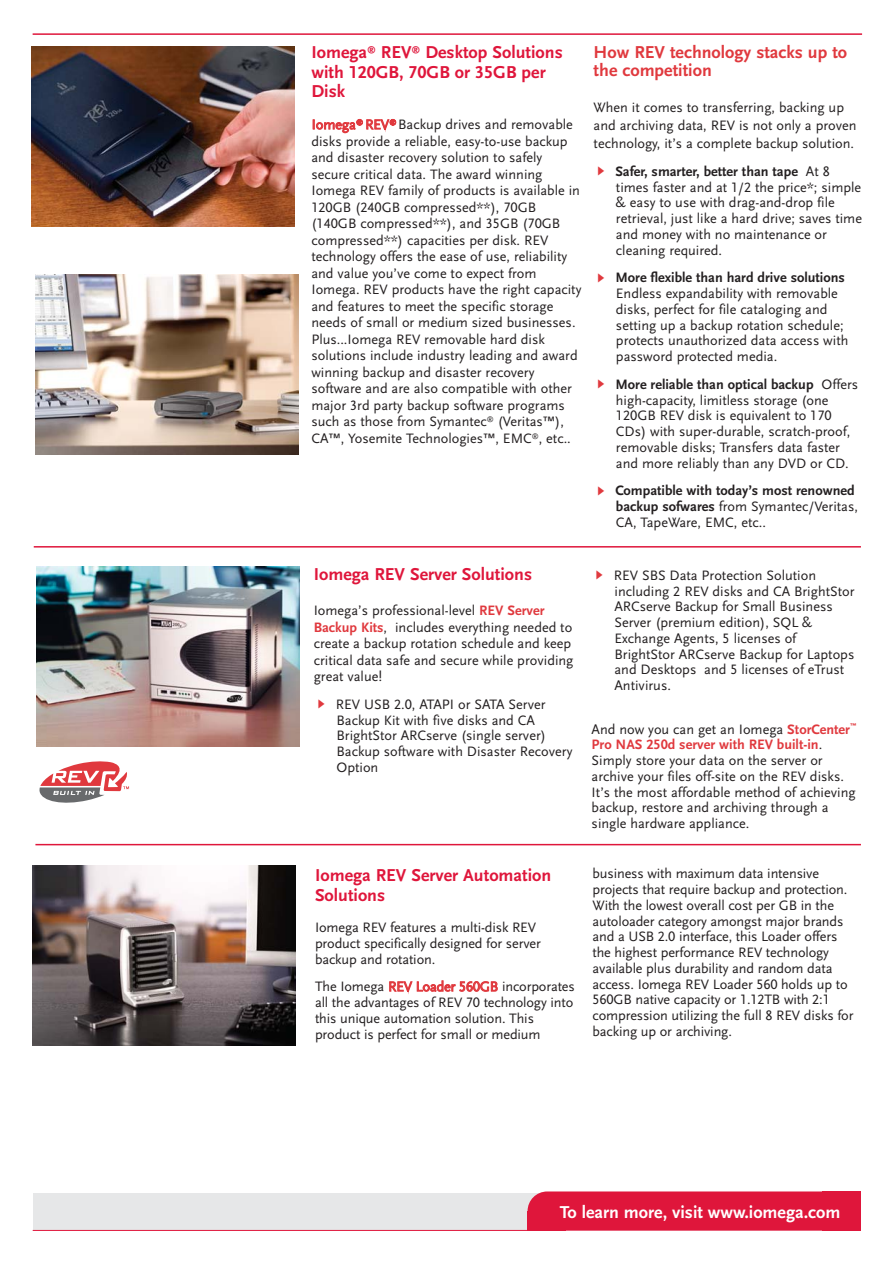
<style>
.page{position:relative;width:893px;height:1263px;background:#fff}
.page>*{position:absolute;margin:0;border:0;box-sizing:border-box;transform-origin:0 0}
.t1{font:700 18px/19.5px "Scala Sans LF";color:#df163b}
.t2{font:700 18px/18px "Scala Sans LF";color:#e0393e}
.t3{font:700 18px "Scala Sans LF";color:#fff}
.t4{font:14.25px/15.8px "Scala Sans LF";color:#231f20}
.t5{font:700 14.25px/15.8px "Scala Sans LF";color:#231f20}
.s1{color:#e0393e}
.s2{font-family:"Scala Sans Expert";font-size:18px;color:#e0393e}
.s3{font-weight:700}
.s4{font-family:"Scala Sans Expert";font-weight:400;font-size:18px;color:#e0393e}
.s5{font-weight:400}
.s6{font-weight:700;color:#e0393e}
</style>
<div class="page">
<img style="left:35px;top:275px;width:263px;height:179px">
<hr style="left:34px;top:546px;width:827px;height:2px;background:#df163b">
<img style="left:31px;top:47px;width:263px;height:179px">
<img style="left:36px;top:566px;width:263px;height:180px">
<img style="left:33px;top:866px;width:262px;height:179px">
<svg style="left:39px;top:761px;width:90px;height:42px"></svg>
<div style="left:33px;top:1193px;width:825px;height:37px;background:#e6e7e8"></div>
<hr style="left:35px;top:844px;width:826px;height:1px;background:#df163b">
<hr style="left:33px;top:33px;width:829px;height:2px;background:#df163b">
<hr style="left:33px;top:1230px;width:532px;height:1px;background:#df163b">
<div style="left:528px;top:1191px;width:332px;height:40px;background:#df163b;border-radius:20px"></div>
<div style="left:527px;top:1211px;width:39px;height:20px;background:#df163b"></div>
<div style="left:822px;top:1191px;width:38px;height:40px;background:#df163b"></div>
<p class="t1" style="left:311px;top:44px;width:253px">Iomega<sup>®</sup> REV<sup>®</sup> Desktop Solutions with 120GB, 70GB or 35GB per<br>Disk</p>
<p class="t4" style="left:311px;top:118px;width:272px;line-height:16.5px"><span class="s1">Iomega</span><sup>®</sup> <span class="s1">REV</span><sup>®</sup> Backup drives and removable disks provide a reliable, easy-to-use backup and disaster recovery solution to safely secure critical data. The award winning Iomega REV family of products is available in 120GB (240GB compressed**), 70GB (140GB compressed**), and 35GB (70GB compressed**) capacities per disk. REV technology offers the ease of use, reliability and value you’ve come to expect from Iomega. REV products have the right capacity and features to meet the specific storage needs of small or medium sized businesses.<br>Plus...Iomega REV removable hard disk solutions include industry leading and award winning backup and disaster recovery software and are also compatible with other major 3rd party backup software programs such as those from Symantec<sup>®</sup> (Veritas™), CA™, Yosemite Technologies™, EMC<sup>®</sup>, etc..</p>
<p class="t2" style="left:594px;top:45px;width:255px">How REV technology stacks up to the competition</p>
<p class="t4" style="left:594px;top:100px;width:264px;line-height:18px">When it comes to transferring, backing up and archiving data, REV is not only a proven technology, it’s a complete backup solution.</p>
<p class="t4" style="left:616px;top:165px;width:248px;text-indent:-19px"><span class="s2">t</span> <span class="s3">Safer, smarter, better than tape</span> At 8 times faster and at 1/2 the price*; simple &amp; easy to use with drag-and-drop file retrieval, just like a hard drive; saves time and money with no maintenance or cleaning required.</p>
<p class="t4" style="left:616px;top:271px;width:234px;text-indent:-19px"><span class="s2">t</span> <span class="s3">More flexible than hard drive solutions </span>Endless expandability with removable disks, perfect for file cataloging and setting up a backup rotation schedule; protects unauthorized data access with password protected media.</p>
<p class="t4" style="left:616px;top:377px;width:244px;text-indent:-19px"><span class="s2">t</span> <span class="s3">More reliable than optical backup</span> Offers high-capacity, limitless storage (one 120GB REV disk is equivalent to 170<br>CDs) with super-durable, scratch-proof, removable disks; Transfers data faster and more reliably than any DVD or CD.</p>
<p class="t5" style="left:616px;top:484px;width:244px;text-indent:-19px"><span class="s4">t</span> Compatible with today’s most renowned backup sofwares <span class="s5">from Symantec/Veritas,<br>CA, TapeWare, EMC, etc..</span></p>
<p class="t1" style="left:314px;top:566px;width:220px">Iomega REV Server Solutions</p>
<p class="t4" style="left:314px;top:603px;width:261px;line-height:16.5px">Iomega’s professional-level <span class="s6">REV Server Backup Kits</span>, includes everything needed to create a backup rotation schedule and keep critical data safe and secure while providing great value!</p>
<p class="t4" style="left:336px;top:697px;width:237px;text-indent:-19px"><span class="s2">t</span> REV USB 2.0, ATAPI or SATA Server<br>Backup Kit with five disks and CA<br>BrightStor ARCserve (single server)<br>Backup software with Disaster Recovery<br>Option</p>
<p class="t1" style="left:315px;top:867px;width:238px">Iomega REV Server Automation<br>Solutions</p>
<p class="t4" style="left:315px;top:921px;width:227px">Iomega REV features a multi-disk REV product specifically designed for server backup and rotation.</p>
<p class="t4" style="left:315px;top:980px;width:261px">The Iomega <span class="s1">REV Loader 560GB</span> incorporates all the advantages of REV 70 technology into this unique automation solution. This product is perfect for small or medium</p>
<p class="t4" style="left:614px;top:568px;width:241px;text-indent:-19px"><span class="s2">t</span> REV SBS Data Protection Solution including 2 REV disks and CA BrightStor<br>ARCserve Backup for Small Business<br>Server (premium edition), SQL &amp;<br>Exchange Agents, 5 licenses of<br>BrightStor ARCserve Backup for Laptops and Desktops and 5 licenses of eTrust<br>Antivirus.</p>
<p class="t4" style="left:592px;top:722px;width:266px">And now you can get an Iomega <span class="s6">StorCenter</span><sup>™ </sup><span class="s6">Pro NAS 250d server with REV built-in</span>.<br>Simply store your data on the server or archive your files off-site on the REV disks.<br>It’s the most affordable method of achieving backup, restore and archiving through a single hardware appliance.</p>
<p class="t4" style="left:592px;top:867px;width:262px">business with maximum data intensive projects that require backup and protection.<br>With the lowest overall cost per GB in the autoloader category amongst major brands and a USB 2.0 interface, this Loader offers the highest performance REV technology available plus durability and random data access. Iomega REV Loader 560 holds up to 560GB native capacity or 1.12TB with 2:1 compression utilizing the full 8 REV disks for backing up or archiving.</p>
<p class="t3" style="left:560px;top:1205px;width:282px">To learn more, visit www.iomega.com</p>
</div>
